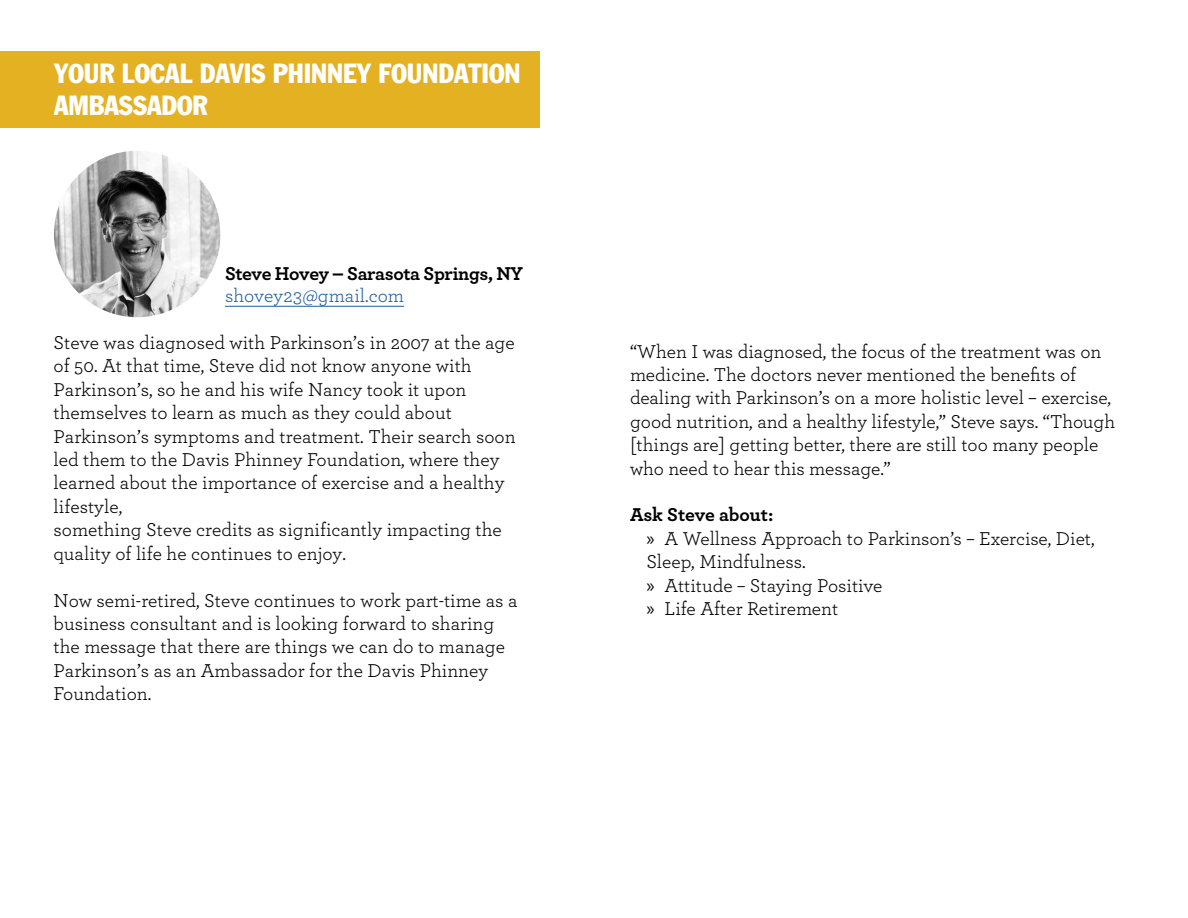
<style>
.page{position:relative;width:1188px;height:918px;background:#fff}
.page>*{position:absolute;margin:0;border:0;box-sizing:border-box;transform-origin:0 0}
.t1{font:27px/32.4px "Franklin Gothic Condensed";color:#fff}
.t2{font:19.5px/23.4px "Archer";color:#000}
.t3{font:700 19.5px "Archer";letter-spacing:-.02em;color:#000}
.t4{font:19.5px "Archer";color:#215e9e}
.s1{font-weight:700}
.s2{font-family:"Myriad Pro"}
</style>
<div class="page">
<div style="left:0;top:51px;width:540px;height:77px;background:#e4b123"></div>
<hr style="left:225px;top:306px;width:179px;height:1px;background:#215e9e">
<img style="left:54px;top:151px;width:166px;height:166px;border-radius:83px">
<h1 class="t1" style="left:54px;top:57px;width:468px">YOUR LOCAL DAVIS PHINNEY FOUNDATION<br>AMBASSADOR</h1>
<p class="t3" style="left:225px;top:258px;width:300px">Steve Hovey – Sarasota Springs, NY</p>
<p class="t4" style="left:225px;top:283px;width:181px">shovey23@gmail.com</p>
<p class="t2" style="left:54px;top:330px;width:464px">Steve was diagnosed with Parkinson’s in 2007 at the age of 50. At that time, Steve did not know anyone with Parkinson’s, so he and his wife Nancy took it upon themselves to learn as much as they could about Parkinson’s symptoms and treatment. Their search soon led them to the Davis Phinney Foundation, where they learned about the importance of exercise and a healthy lifestyle,<br>something Steve credits as significantly impacting the quality of life he continues to enjoy.</p>
<p class="t2" style="left:54px;top:587px;width:465px">Now semi-retired, Steve continues to work part-time as a business consultant and is looking forward to sharing the message that there are things we can do to manage Parkinson’s as an Ambassador for the Davis Phinney Foundation.</p>
<p class="t2" style="left:630px;top:338px;width:487px">“When I was diagnosed, the focus of the treatment was on medicine. The doctors never mentioned the benefits of dealing with Parkinson’s on a more holistic level – exercise, good nutrition, and a healthy lifestyle,” Steve says. “Though [things are] getting better, there are still too many people who need to hear this message.”</p>
<p class="t2" style="left:646px;top:502px;width:450px;text-indent:-16px"><span class="s1">Ask Steve about:<br></span><span class="s2">»</span> A Wellness Approach to Parkinson’s – Exercise, Diet,<br>Sleep, Mindfulness.<br><span class="s2">»</span> Attitude – Staying Positive<br><span class="s2">»</span> Life After Retirement</p>
</div>
